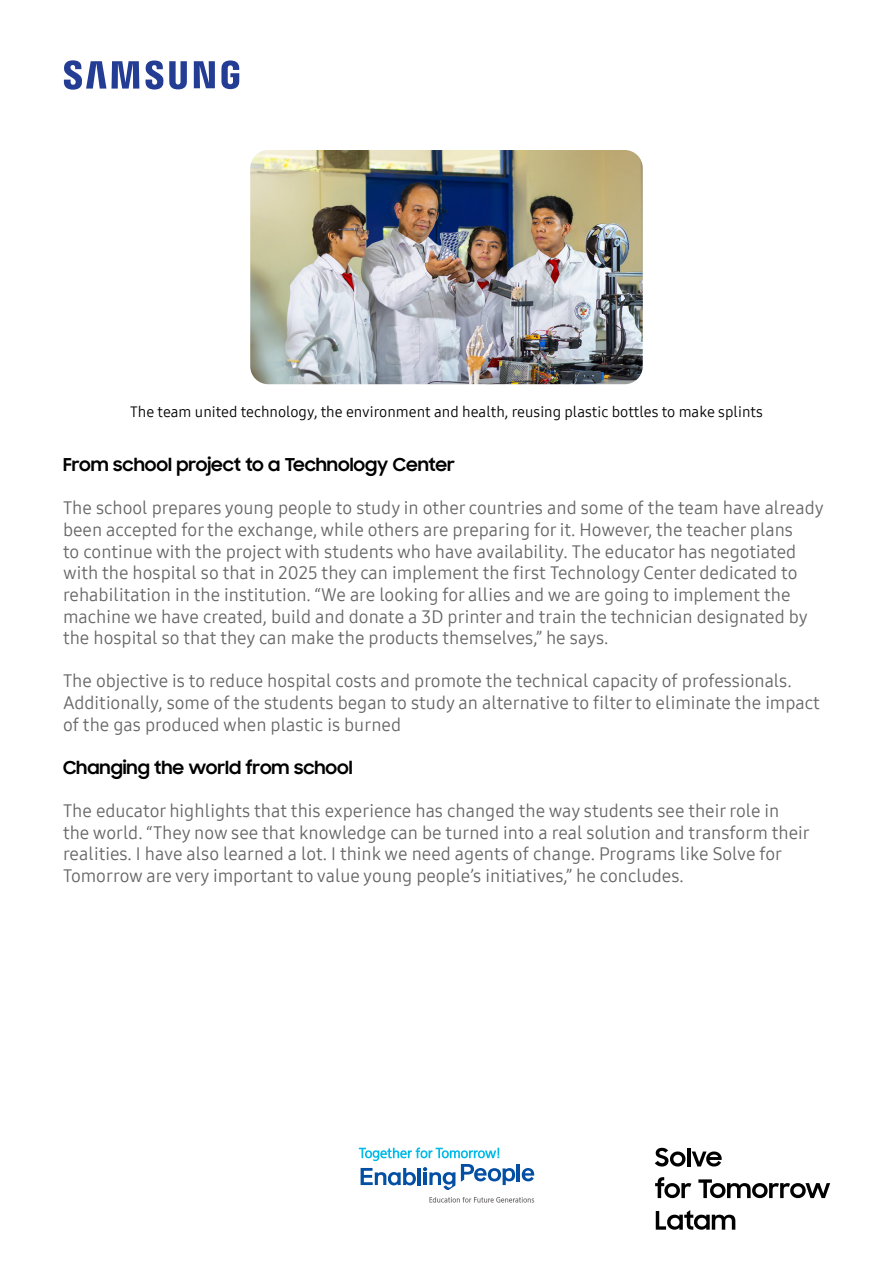
<style>
.page{position:relative;width:893px;height:1263px;background:#fff}
.page>*{position:absolute;margin:0;border:0;box-sizing:border-box;transform-origin:0 0}
.texto_corrido{font:18px/21.6px "Samsung One 400";color:#666}
.t1{font:700 18px "Samsung Sharp Sans";color:#000}
.legenda{font:15px "Samsung One 400";color:#000}
</style>
<div class="page">
<svg style="left:64px;top:60px;width:175px;height:30px"></svg>
<svg style="left:655px;top:1148px;width:30px;height:18px"></svg>
<hr style="left:687px;top:1147px;width:3px;height:19px;background:#000">
<svg style="left:692px;top:1151px;width:30px;height:15px"></svg>
<svg style="left:655px;top:1177px;width:36px;height:21px"></svg>
<svg style="left:698px;top:1179px;width:132px;height:19px"></svg>
<svg style="left:656px;top:1210px;width:79px;height:20px"></svg>
<hr style="left:517px;top:1164px;width:3px;height:17px;background:#034fa3">
<svg style="left:522px;top:1168px;width:12px;height:13px"></svg>
<svg style="left:429px;top:1197px;width:105px;height:5px"></svg>
<svg style="left:359px;top:1147px;width:156px;height:43px"></svg>
<img style="left:250px;top:150px;width:393px;height:234px">
<p class="legenda" style="left:130px;top:401px;width:634px">The team united technology, the environment and health, reusing plastic bottles to make splints</p>
<h2 class="t1" style="left:63px;top:451px;width:393px">From school project to a Technology Center</h2>
<p class="texto_corrido" style="left:63px;top:497px;width:762px">The school prepares young people to study in other countries and some of the team have already been accepted for the exchange, while others are preparing for it. However, the teacher plans<br>to continue with the project with students who have availability. The educator has negotiated with the hospital so that in 2025 they can implement the first Technology Center dedicated to rehabilitation in the institution. “We are looking for allies and we are going to implement the machine we have created, build and donate a 3D printer and train the technician designated by the hospital so that they can make the products themselves,” he says.</p>
<p class="texto_corrido" style="left:63px;top:670px;width:758px">The objective is to reduce hospital costs and promote the technical capacity of professionals.<br>Additionally, some of the students began to study an alternative to filter to eliminate the impact of the gas produced when plastic is burned</p>
<h2 class="t1" style="left:63px;top:754px;width:291px">Changing the world from school</h2>
<p class="texto_corrido" style="left:63px;top:800px;width:748px">The educator highlights that this experience has changed the way students see their role in the world. “They now see that knowledge can be turned into a real solution and transform their realities. I have also learned a lot. I think we need agents of change. Programs like Solve for Tomorrow are very important to value young people’s initiatives,” he concludes.</p>
</div>
